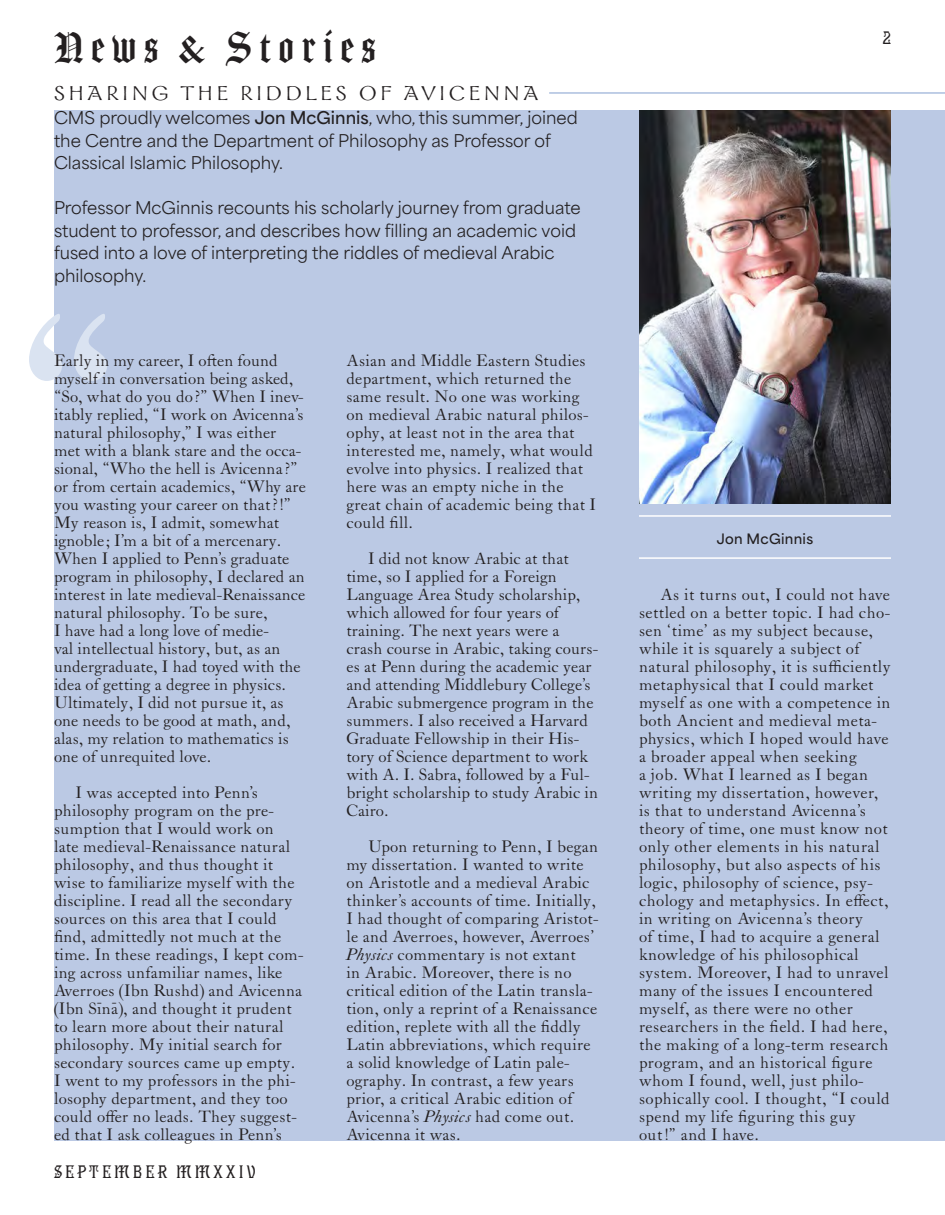
<style>
.page{position:relative;width:945px;height:1215px;background:#fff}
.page>*{position:absolute;margin:0;border:0;box-sizing:border-box;transform-origin:0 0}
.t1{font:700 225px "LTC Caslon Pro";color:#dae3f1}
.t2{font:42px "Amador";letter-spacing:.18em;color:#231f20}
.t3{font:22.5px "Galahad Std";letter-spacing:.18em;color:#231f20}
.t4{font:18px "Pentz";letter-spacing:.18em;color:#231f20}
.t5{font:16.5px/18px "LTC Caslon Pro";letter-spacing:.01em;color:#231f20}
.t6{font:16.5px/22.5px "Area Normal";color:#231f20}
.t7{font:600 13.5px "Area Normal";letter-spacing:.02em;color:#231f20}
.s1{font-weight:600}
.s2{font-style:italic}
</style>
<div class="page">
<div style="left:54px;top:111px;width:891px;height:1030px;background:#bbc9e4"></div>
<img style="left:639px;top:111px;width:252px;height:393px">
<hr style="left:639px;top:557px;width:252px;height:2px;background:#fff">
<hr style="left:639px;top:515px;width:252px;height:2px;background:#fff">
<hr style="left:549px;top:92px;width:396px;height:2px;background:#abbede">
<p class="t2" style="left:54px;top:23px;width:323px">News &amp; Stories</p>
<p class="t3" style="left:54px;top:80px;width:486px">SHARING THE RIDDLES OF AVICENNA</p>
<p class="t6" style="left:54px;top:105px;width:525px">CMS proudly welcomes <span class="s1">Jon McGinnis</span>, who, this summer, joined the Centre and the Department of Philosophy as Professor of</p>
<p class="t6" style="left:54px;top:150px;width:231px">Classical Islamic Philosophy.</p>
<p class="t6" style="left:54px;top:195px;width:528px">Professor McGinnis recounts his scholarly journey from graduate student to professor, and describes how filling an academic void fused into a love of interpreting the riddles of medieval Arabic</p>
<p class="t6" style="left:54px;top:262px;width:94px">philosophy.</p>
<p class="t1" style="left:3px;top:278px;width:137px">“</p>
<p class="t5" style="left:54px;top:352px;width:254px">Early in my career, I often found myself in conversation being asked, “So, what do you do?” When I inev&shy;itably replied, “I work on Avicenna’s natural philosophy,” I was either met with a blank stare and the occa&shy;sional, “Who the hell is Avicenna?” or from certain academics, “Why are you wasting your career on that?!” My reason is, I admit, somewhat ignoble; I’m a bit of a mercenary.<br>When I applied to Penn’s graduate program in philosophy, I declared an interest in late medieval-Renaissance natural philosophy. To be sure,<br>I have had a long love of medie-<br>val intellectual history, but, as an undergraduate, I had toyed with the idea of getting a degree in physics.<br>Ultimately, I did not pursue it, as one needs to be good at math, and, alas, my relation to mathematics is one of unrequited love.</p>
<p class="t5" style="left:54px;top:784px;width:251px;text-indent:22px">I was accepted into Penn’s philosophy program on the pre&shy;sumption that I would work on<br>late medieval-Renaissance natural philosophy, and thus thought it wise to familiarize myself with the discipline. I read all the secondary sources on this area that I could find, admittedly not much at the time. In these readings, I kept com&shy;ing across unfamiliar names, like Averroes (Ibn Rushd) and Avicenna (Ibn Sīnā), and thought it prudent to learn more about their natural philosophy. My initial search for secondary sources came up empty.<br>I went to my professors in the phi&shy;losophy department, and they too could offer no leads. They suggest&shy;ed that I ask colleagues in Penn’s</p>
<p class="t5" style="left:346px;top:352px;width:251px">Asian and Middle Eastern Studies department, which returned the same result. No one was working on medieval Arabic natural philos&shy;ophy, at least not in the area that interested me, namely, what would evolve into physics. I realized that here was an empty niche in the great chain of academic being that I could fill.</p>
<p class="t5" style="left:346px;top:550px;width:253px;text-indent:22px">I did not know Arabic at that time, so I applied for a Foreign<br>Language Area Study scholarship, which allowed for four years of training. The next years were a crash course in Arabic, taking cours&shy;es at Penn during the academic year and attending Middlebury College’s<br>Arabic submergence program in the summers. I also received a Harvard<br>Graduate Fellowship in their His&shy;tory of Science department to work with A. I. Sabra, followed by a Ful&shy;bright scholarship to study Arabic in<br>Cairo.</p>
<p class="t5" style="left:346px;top:838px;width:254px;text-indent:22px">Upon returning to Penn, I began my dissertation. I wanted to write on Aristotle and a medieval Arabic thinker’s accounts of time. Initially, I had thought of comparing Aristot&shy;le and Averroes, however, Averroes’ <span class="s2">Physics</span> commentary is not extant<br>in Arabic. Moreover, there is no critical edition of the Latin transla&shy;tion, only a reprint of a Renaissance edition, replete with all the fiddly Latin abbreviations, which require a solid knowledge of Latin pale&shy;ography. In contrast, a few years prior, a critical Arabic edition of Avicenna’s <span class="s2">Physics</span> had come out.<br>Avicenna it was.</p>
<p class="t4" style="left:54px;top:1161px;width:203px">SEPTEMBER MMXXIV</p>
<p class="t4" style="left:883px;top:26px;width:10px">2</p>
<p class="t7" style="left:717px;top:527px;width:98px">Jon McGinnis</p>
<p class="t5" style="left:639px;top:586px;width:253px;text-indent:22px">As it turns out, I could not have settled on a better topic. I had cho&shy;sen ‘time’ as my subject because, while it is squarely a subject of natural philosophy, it is sufficiently metaphysical that I could market myself as one with a competence in both Ancient and medieval meta&shy;physics, which I hoped would have a broader appeal when seeking<br>a job. What I learned as I began writing my dissertation, however, is that to understand Avicenna’s theory of time, one must know not only other elements in his natural philosophy, but also aspects of his logic, philosophy of science, psy&shy;chology and metaphysics. In effect, in writing on Avicenna’s theory<br>of time, I had to acquire a general knowledge of his philosophical system. Moreover, I had to unravel many of the issues I encountered myself, as there were no other researchers in the field. I had here, the making of a long-term research program, and an historical figure whom I found, well, just philo&shy;sophically cool. I thought, “I could spend my life figuring this guy out!” and I have.</p>
</div>
